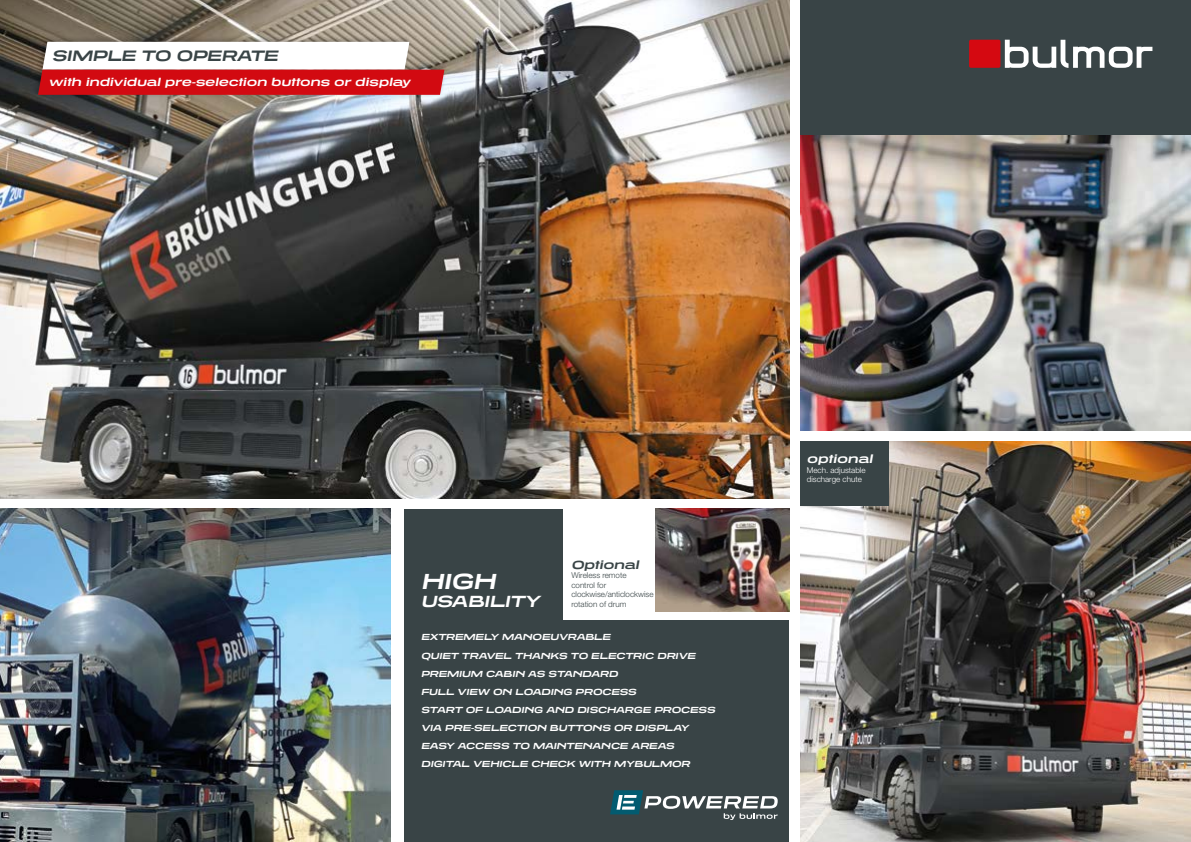
<style>
.page{position:relative;width:1191px;height:842px;background:#fff}
.page>*{position:absolute;margin:0;border:0;box-sizing:border-box;transform-origin:0 0}
.t1{font:italic 700 22.3px "Tussilago Rg";color:#fff}
.t2{font:italic 700 16.5px "Tussilago Rg";color:#fff}
.t3{font:italic 700 15.4px "Tussilago Rg";color:#394446}
.t4{font:italic 700 12px "Tussilago Rg";color:#394446}
.t5{font:italic 700 12px "Tussilago Rg";color:#fff}
.t6{font:italic 700 11.5px "Tussilago Rg";color:#fff}
.t7{font:italic 700 9px/18px "Tussilago Rg";color:#fff}
.t8{font:300 8px/9.6px "Helvetica Neue LT Pro";color:#394446}
.t9{font:300 8px/9.6px "Helvetica Neue LT Pro";color:#fff}
</style>
<div class="page">
<div style="left:404px;top:509px;width:385px;height:333px;background:#394446"></div>
<div style="left:563px;top:506px;width:229px;height:113px;background:#fff"></div>
<div style="left:800px;top:0;width:391px;height:411px;background:#394446"></div>
<img style="left:0;top:0;width:789px;height:498px">
<img style="left:0;top:509px;width:390px;height:333px">
<img style="left:800px;top:441px;width:391px;height:401px">
<img style="left:800px;top:136px;width:391px;height:294px">
<svg style="left:1004px;top:40px;width:148px;height:28px"></svg>
<div style="left:969px;top:40px;width:31px;height:28px;background:#d50911;border-radius:2px"></div>
<div style="left:32px;top:35px;width:415px;height:62px;background:#000;opacity:.23"></div>
<svg style="left:38px;top:42px;width:406px;height:53px"></svg>
<svg style="left:610px;top:790px;width:167px;height:30px"></svg>
<img style="left:655px;top:509px;width:134px;height:103px">
<div style="left:799px;top:441px;width:89px;height:65px;background:#394446"></div>
<h3 class="t3" style="left:52px;top:46px;width:227px">SIMPLE TO OPERATE</h3>
<p class="t6" style="left:49px;top:75px;width:363px">with individual pre-selection buttons or display</p>
<h3 class="t4" style="left:571px;top:557px;width:69px">Optional</h3>
<p class="t8" style="left:571px;top:570px;width:84px">Wireless remote<br>control for clockwise/anticlockwise rotation of drum</p>
<h1 class="t1" style="left:421px;top:567px;width:76px">HIGH</h1>
<h2 class="t2" style="left:421px;top:591px;width:120px">USABILITY</h2>
<p class="t7" style="left:421px;top:628px;width:295px">EXTREMELY MANOEUVRABLE<br>QUIET TRAVEL THANKS TO ELECTRIC DRIVE<br>PREMIUM CABIN AS STANDARD<br>FULL VIEW ON LOADING PROCESS<br>START OF LOADING AND DISCHARGE PROCESS<br>VIA PRE-SELECTION BUTTONS OR DISPLAY<br>EASY ACCESS TO MAINTENANCE AREAS<br>DIGITAL VEHICLE CHECK WITH MYBULMOR</p>
<h3 class="t5" style="left:806px;top:451px;width:67px">optional</h3>
<p class="t9" style="left:806px;top:465px;width:60px">Mech. adjustable discharge chute</p>
</div>
